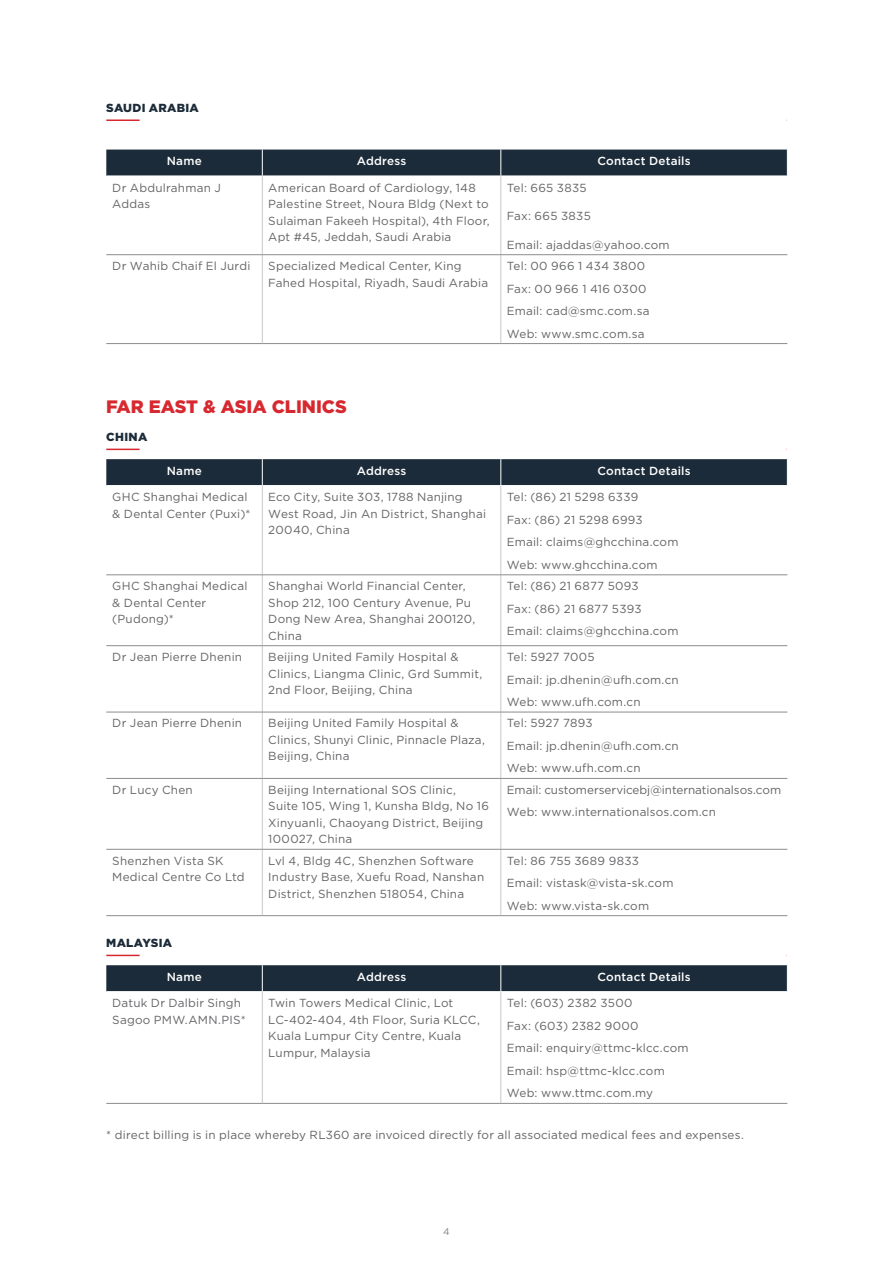
<style>
.page{position:relative;width:893px;height:1263px;background:#fff}
.page>*{position:absolute;margin:0;border:0;box-sizing:border-box;transform-origin:0 0}
.t1{font:900 18px "Gotham";color:#d7282f}
.Body{font:11.7px/16.5px "Gotham";letter-spacing:.015em;color:#636466}
.Body-2{font:500 11.7px "Gotham";letter-spacing:.02em;color:#fff}
.Body-3{font:11.7px "Gotham";letter-spacing:-.005em;color:#636466}
.Subheadline{font:900 11.7px "Gotham";letter-spacing:.02em;color:#1c2b39}
.t2{font:9.75px "Gotham";color:#808285}
</style>
<div class="page">
<hr style="left:106px;top:119px;width:681px;height:2px;background:#d7282f">
<hr style="left:140px;top:119px;width:647px;height:3px;background:#fff">
<hr style="left:106px;top:449px;width:681px;height:1px;background:#d7282f">
<hr style="left:140px;top:448px;width:647px;height:3px;background:#fff">
<hr style="left:106px;top:955px;width:681px;height:1px;background:#d7282f">
<hr style="left:140px;top:954px;width:647px;height:3px;background:#fff">
<hr style="left:262px;top:176px;width:1px;height:79px;background:#c7c8ca">
<hr style="left:500px;top:176px;width:1px;height:79px;background:#c7c8ca">
<hr style="left:262px;top:255px;width:1px;height:88px;background:#c7c8ca">
<hr style="left:500px;top:255px;width:1px;height:88px;background:#c7c8ca">
<hr style="left:106px;top:254px;width:156px;height:1px;background:#8a8c8e">
<hr style="left:262px;top:254px;width:239px;height:1px;background:#8a8c8e">
<hr style="left:501px;top:254px;width:286px;height:1px;background:#8a8c8e">
<hr style="left:106px;top:343px;width:156px;height:1px;background:#8a8c8e">
<hr style="left:262px;top:343px;width:239px;height:1px;background:#8a8c8e">
<hr style="left:501px;top:343px;width:286px;height:1px;background:#8a8c8e">
<div style="left:106px;top:150px;width:682px;height:26px;background:#1c2b39"></div>
<hr style="left:262px;top:486px;width:1px;height:89px;background:#c7c8ca">
<hr style="left:500px;top:486px;width:1px;height:89px;background:#c7c8ca">
<hr style="left:262px;top:575px;width:1px;height:71px;background:#c7c8ca">
<hr style="left:500px;top:575px;width:1px;height:71px;background:#c7c8ca">
<hr style="left:262px;top:646px;width:1px;height:66px;background:#c7c8ca">
<hr style="left:500px;top:646px;width:1px;height:66px;background:#c7c8ca">
<hr style="left:262px;top:712px;width:1px;height:66px;background:#c7c8ca">
<hr style="left:500px;top:712px;width:1px;height:66px;background:#c7c8ca">
<hr style="left:262px;top:778px;width:1px;height:71px;background:#c7c8ca">
<hr style="left:500px;top:778px;width:1px;height:71px;background:#c7c8ca">
<hr style="left:262px;top:849px;width:1px;height:66px;background:#c7c8ca">
<hr style="left:500px;top:849px;width:1px;height:66px;background:#c7c8ca">
<hr style="left:106px;top:915px;width:156px;height:1px;background:#8a8c8e">
<hr style="left:262px;top:915px;width:239px;height:1px;background:#8a8c8e">
<hr style="left:501px;top:915px;width:286px;height:1px;background:#8a8c8e">
<hr style="left:106px;top:574px;width:156px;height:1px;background:#8a8c8e">
<hr style="left:262px;top:574px;width:239px;height:1px;background:#8a8c8e">
<hr style="left:501px;top:574px;width:286px;height:1px;background:#8a8c8e">
<hr style="left:106px;top:645px;width:156px;height:1px;background:#8a8c8e">
<hr style="left:262px;top:645px;width:239px;height:1px;background:#8a8c8e">
<hr style="left:501px;top:645px;width:286px;height:1px;background:#8a8c8e">
<hr style="left:106px;top:712px;width:156px;height:1px;background:#8a8c8e">
<hr style="left:262px;top:712px;width:239px;height:1px;background:#8a8c8e">
<hr style="left:501px;top:712px;width:286px;height:1px;background:#8a8c8e">
<hr style="left:106px;top:778px;width:156px;height:1px;background:#8a8c8e">
<hr style="left:262px;top:778px;width:239px;height:1px;background:#8a8c8e">
<hr style="left:501px;top:778px;width:286px;height:1px;background:#8a8c8e">
<hr style="left:106px;top:849px;width:156px;height:1px;background:#8a8c8e">
<hr style="left:262px;top:849px;width:239px;height:1px;background:#8a8c8e">
<hr style="left:501px;top:849px;width:286px;height:1px;background:#8a8c8e">
<svg style="left:106px;top:459px;width:682px;height:27px;background:#263442"></svg>
<hr style="left:262px;top:992px;width:1px;height:111px;background:#c7c8ca">
<hr style="left:500px;top:992px;width:1px;height:111px;background:#c7c8ca">
<hr style="left:106px;top:1103px;width:156px;height:1px;background:#8a8c8e">
<hr style="left:262px;top:1103px;width:239px;height:1px;background:#8a8c8e">
<hr style="left:501px;top:1103px;width:286px;height:1px;background:#8a8c8e">
<svg style="left:106px;top:965px;width:682px;height:27px;background:#263542"></svg>
<p class="Subheadline" style="left:106px;top:100px;width:94px">SAUDI ARABIA</p>
<p class="Body-2" style="left:167px;top:153px;width:37px">Name</p>
<p class="Body-2" style="left:357px;top:153px;width:51px">Address</p>
<p class="Body-2" style="left:597px;top:153px;width:95px">Contact Details</p>
<p class="Body" style="left:112px;top:179px;width:110px">Dr Abdulrahman J<br>Addas</p>
<p class="Body" style="left:268px;top:179px;width:223px">American Board of Cardiology, 148<br>Palestine Street, Noura Bldg (Next to Sulaiman Fakeeh Hospital), 4th Floor, Apt #45, Jeddah, Saudi Arabia</p>
<p class="Body" style="left:507px;top:179px;width:81px">Tel: 665 3835</p>
<p class="Body" style="left:507px;top:208px;width:86px">Fax: 665 3835</p>
<p class="Body" style="left:507px;top:236px;width:164px">Email: ajaddas@yahoo.com</p>
<p class="Body" style="left:112px;top:257px;width:140px">Dr Wahib Chaif El Jurdi</p>
<p class="Body" style="left:268px;top:257px;width:221px">Specialized Medical Center, King<br>Fahed Hospital, Riyadh, Saudi Arabia</p>
<p class="Body" style="left:507px;top:257px;width:140px">Tel: 00 966 1 434 3800</p>
<p class="Body" style="left:507px;top:280px;width:141px">Fax: 00 966 1 416 0300</p>
<p class="Body" style="left:507px;top:302px;width:144px">Email: cad@smc.com.sa</p>
<p class="Body" style="left:507px;top:325px;width:139px">Web: www.smc.com.sa</p>
<p class="t1" style="left:106px;top:394px;width:242px">FAR EAST &amp; ASIA CLINICS</p>
<p class="Subheadline" style="left:106px;top:429px;width:43px">CHINA</p>
<p class="Body-2" style="left:167px;top:463px;width:37px">Name</p>
<p class="Body-2" style="left:357px;top:463px;width:51px">Address</p>
<p class="Body-2" style="left:597px;top:463px;width:95px">Contact Details</p>
<p class="Body" style="left:112px;top:489px;width:140px">GHC Shanghai Medical &amp; Dental Center (Puxi)*</p>
<p class="Body" style="left:268px;top:489px;width:219px">Eco City, Suite 303, 1788 Nanjing<br>West Road, Jin An District, Shanghai<br>20040, China</p>
<p class="Body" style="left:507px;top:489px;width:133px">Tel: (86) 21 5298 6339</p>
<p class="Body" style="left:507px;top:511px;width:137px">Fax: (86) 21 5298 6993</p>
<p class="Body" style="left:507px;top:534px;width:173px">Email: claims@ghcchina.com</p>
<p class="Body" style="left:507px;top:556px;width:152px">Web: www.ghcchina.com</p>
<p class="Body" style="left:112px;top:577px;width:137px">GHC Shanghai Medical &amp; Dental Center (Pudong)*</p>
<p class="Body" style="left:268px;top:577px;width:208px">Shanghai World Financial Center,<br>Shop 212, 100 Century Avenue, Pu<br>Dong New Area, Shanghai 200120,<br>China</p>
<p class="Body" style="left:507px;top:577px;width:133px">Tel: (86) 21 6877 5093</p>
<p class="Body" style="left:507px;top:600px;width:136px">Fax: (86) 21 6877 5393</p>
<p class="Body" style="left:507px;top:622px;width:173px">Email: claims@ghcchina.com</p>
<p class="Body" style="left:112px;top:648px;width:131px">Dr Jean Pierre Dhenin</p>
<p class="Body" style="left:268px;top:648px;width:215px">Beijing United Family Hospital &amp;<br>Clinics, Liangma Clinic, Grd Summit,<br>2nd Floor, Beijing, China</p>
<p class="Body" style="left:507px;top:648px;width:89px">Tel: 5927 7005</p>
<p class="Body" style="left:507px;top:671px;width:173px">Email: jp.dhenin@ufh.com.cn</p>
<p class="Body" style="left:507px;top:693px;width:135px">Web: www.ufh.com.cn</p>
<p class="Body" style="left:112px;top:715px;width:131px">Dr Jean Pierre Dhenin</p>
<p class="Body" style="left:268px;top:715px;width:218px">Beijing United Family Hospital &amp;<br>Clinics, Shunyi Clinic, Pinnacle Plaza,<br>Beijing, China</p>
<p class="Body" style="left:507px;top:715px;width:87px">Tel: 5927 7893</p>
<p class="Body" style="left:507px;top:737px;width:173px">Email: jp.dhenin@ufh.com.cn</p>
<p class="Body" style="left:507px;top:760px;width:135px">Web: www.ufh.com.cn</p>
<p class="Body" style="left:112px;top:781px;width:82px">Dr Lucy Chen</p>
<p class="Body" style="left:268px;top:781px;width:222px">Beijing International SOS Clinic,<br>Suite 105, Wing 1, Kunsha Bldg, No 16<br>Xinyuanli, Chaoyang District, Beijing<br>100027, China</p>
<p class="Body-3" style="left:507px;top:782px;width:276px">Email: customerservicebj@internationalsos.com</p>
<p class="Body" style="left:507px;top:804px;width:211px">Web: www.internationalsos.com.cn</p>
<p class="Body" style="left:112px;top:852px;width:134px">Shenzhen Vista SK<br>Medical Centre Co Ltd</p>
<p class="Body" style="left:268px;top:852px;width:217px">Lvl 4, Bldg 4C, Shenzhen Software<br>Industry Base, Xuefu Road, Nanshan<br>District, Shenzhen 518054, China</p>
<p class="Body" style="left:507px;top:852px;width:134px">Tel: 86 755 3689 9833</p>
<p class="Body" style="left:507px;top:874px;width:168px">Email: vistask@vista-sk.com</p>
<p class="Body" style="left:507px;top:897px;width:144px">Web: www.vista-sk.com</p>
<p class="Subheadline" style="left:106px;top:935px;width:67px">MALAYSIA</p>
<p class="Body-2" style="left:167px;top:969px;width:37px">Name</p>
<p class="Body-2" style="left:357px;top:969px;width:51px">Address</p>
<p class="Body-2" style="left:597px;top:969px;width:95px">Contact Details</p>
<p class="Body" style="left:112px;top:995px;width:135px">Datuk Dr Dalbir Singh<br>Sagoo PMW.AMN.PIS*</p>
<p class="Body" style="left:268px;top:995px;width:213px">Twin Towers Medical Clinic, Lot<br>LC-402-404, 4th Floor, Suria KLCC,<br>Kuala Lumpur City Centre, Kuala<br>Lumpur, Malaysia</p>
<p class="Body" style="left:507px;top:995px;width:127px">Tel: (603) 2382 3500</p>
<p class="Body" style="left:507px;top:1017px;width:133px">Fax: (603) 2382 9000</p>
<p class="Body" style="left:507px;top:1040px;width:183px">Email: enquiry@ttmc-klcc.com</p>
<p class="Body" style="left:507px;top:1062px;width:159px">Email: hsp@ttmc-klcc.com</p>
<p class="Body" style="left:507px;top:1085px;width:148px">Web: www.ttmc.com.my</p>
<p class="Body" style="left:106px;top:1126px;width:639px">* direct billing is in place whereby RL360 are invoiced directly for all associated medical fees and expenses.</p>
<p class="t2" style="left:443px;top:1225px;width:8px">4</p>
</div>
